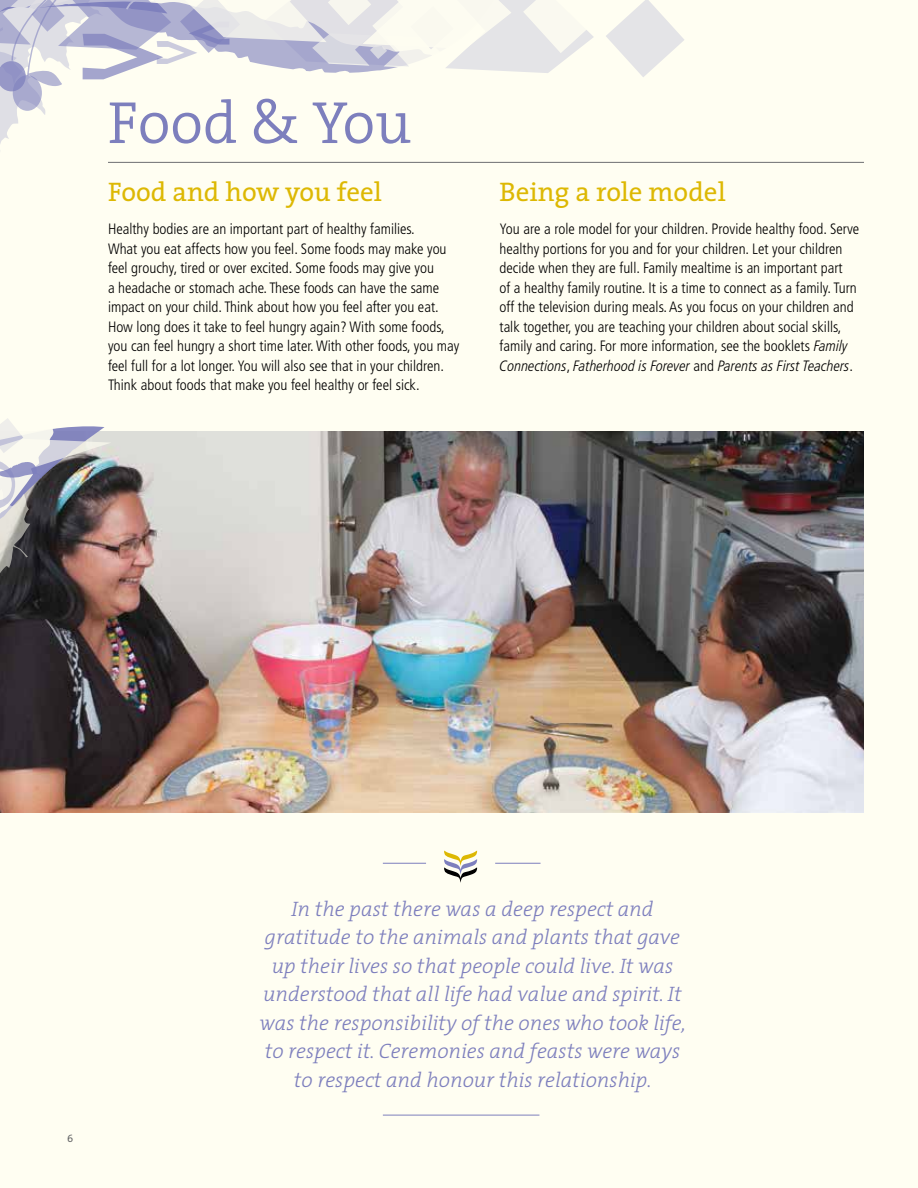
<style>
.page{position:relative;width:918px;height:1188px;background:#fffef2}
.page>*{position:absolute;margin:0;border:0;box-sizing:border-box;transform-origin:0 0}
.t1{font:300 60px "The Serif";color:#7d7fbd}
.t2{font:27px "The Serif";color:#ddb803}
.t3{font:italic 300 21px/28.5px "The Serif";color:#7d7fbd;text-align:center}
.t4{font:300 condensed 15px/19.5px "Frutiger";color:#000}
.t5{font:italic 300 condensed 15px "Frutiger LT Pro";color:#000}
.t6{font:10.5px "The Serif";color:#636466}
.s1{font-family:"Frutiger LT Pro";font-style:italic}
.s2{font-family:"Frutiger";font-style:normal}
</style>
<div class="page">
<img style="left:0;top:432px;width:864px;height:381px">
<svg style="left:0;top:0;width:685px;height:162px"></svg>
<img style="left:0;top:418px;width:112px;height:304px">
<hr style="left:108px;top:162px;width:756px;height:1px;background:#6d6e71">
<hr style="left:383px;top:1115px;width:156px;height:1px;background:#7d7fbd">
<svg style="left:444px;top:850px;width:33px;height:33px"></svg>
<hr style="left:383px;top:863px;width:43px;height:1px;background:#7d7fbd">
<hr style="left:495px;top:863px;width:46px;height:1px;background:#7d7fbd">
<h1 class="t1" style="left:108px;top:73px;width:305px">Food &amp; You</h1>
<h2 class="t2" style="left:108px;top:170px;width:276px">Food and how you feel</h2>
<p class="t4" style="left:108px;top:219px;width:353px">Healthy bodies are an important part of healthy families.<br>What you eat affects how you feel. Some foods may make you feel grouchy, tired or over excited. Some foods may give you<br>a headache or stomach ache. These foods can have the same impact on your child. Think about how you feel after you eat.<br>How long does it take to feel hungry again? With some foods, you can feel hungry a short time later. With other foods, you may feel full for a lot longer. You will also see that in your children.<br>Think about foods that make you feel healthy or feel sick.</p>
<h2 class="t2" style="left:500px;top:170px;width:228px">Being a role model</h2>
<p class="t4" style="left:500px;top:219px;width:361px">You are a role model for your children. Provide healthy food. Serve healthy portions for you and for your children. Let your children decide when they are full. Family mealtime is an important part<br>of a healthy family routine. It is a time to connect as a family. Turn off the television during meals. As you focus on your children and talk together, you are teaching your children about social skills, family and caring. For more information, see the booklets <span class="s1">Family</span></p>
<p class="t5" style="left:500px;top:357px;width:355px">Connections<span class="s2">,</span> Fatherhood is Forever <span class="s2">and</span> Parents as First Teachers<span class="s2">.</span></p>
<p class="t6" style="left:67px;top:1129px;width:8px">6</p>
<p class="t3" style="left:260px;top:894px;width:428px">In the past there was a deep respect and gratitude to the animals and plants that gave up their lives so that people could live. It was understood that all life had value and spirit. It was the responsibility of the ones who took life, to respect it. Ceremonies and feasts were ways to respect and honour this relationship.</p>
</div>
